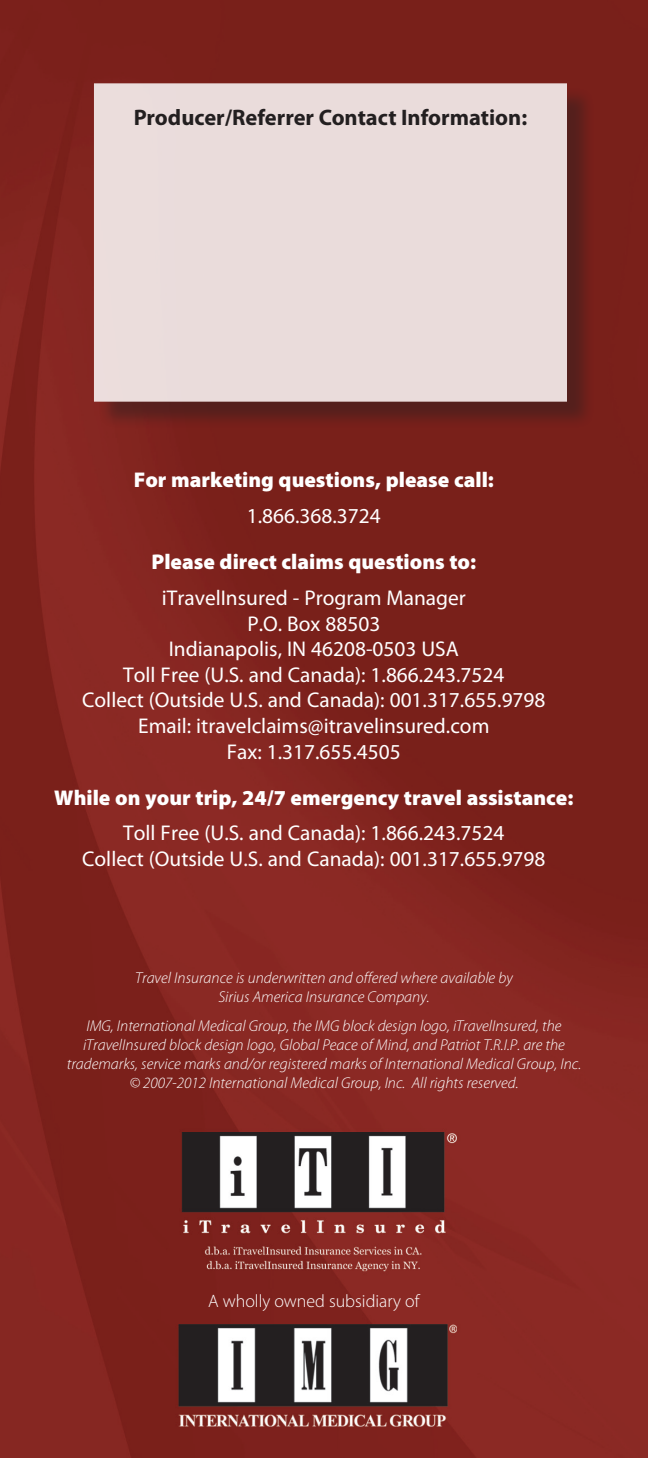
<style>
.page{position:relative;width:648px;height:1458px;background:#fff}
.page>*{position:absolute;margin:0;border:0;box-sizing:border-box;transform-origin:0 0}
.t1{font:700 22.5px "Myriad Pro";color:#231f20}
.t2{font:21.38px "Myriad Pro";color:#fff}
.t3{font:900 21.38px "Myriad Pro";color:#fff}
.t4{font:300 18px "Myriad Pro";color:#fff}
.Body{font:italic 300 15.75px/18.9px "Myriad Pro";color:#fff;text-align:center}
</style>
<div class="page">
<img style="left:0;top:0;width:648px;height:1458px">
<div style="left:97px;top:87px;width:498px;height:342px;background:#231f20;opacity:.5"></div>
<div style="left:94px;top:83px;width:473px;height:319px;background:#eadcdb;border:2px solid #fff"></div>
<p class="t1" style="left:134px;top:103px;width:395px">Producer/Referrer Contact Information:</p>
<p class="t3" style="left:134px;top:468px;width:362px">For marketing questions, please call:</p>
<p class="t2" style="left:247px;top:503px;width:135px">1.866.368.3724</p>
<p class="t3" style="left:151px;top:550px;width:326px">Please direct claims questions to:</p>
<p class="t2" style="left:162px;top:585px;width:305px">iTravelInsured - Program Manager</p>
<p class="t2" style="left:247px;top:610px;width:134px">P.O. Box 88503</p>
<p class="t2" style="left:169px;top:636px;width:292px">Indianapolis, IN 46208-0503 USA</p>
<p class="t2" style="left:123px;top:661px;width:383px">Toll Free (U.S. and Canada): 1.866.243.7524</p>
<p class="t2" style="left:82px;top:687px;width:465px">Collect (Outside U.S. and Canada): 001.317.655.9798</p>
<p class="t2" style="left:138px;top:713px;width:353px">Email: itravelclaims@itravelinsured.com</p>
<p class="t2" style="left:227px;top:738px;width:175px">Fax: 1.317.655.4505</p>
<p class="t3" style="left:54px;top:785px;width:521px">While on your trip, 24/7 emergency travel assistance:</p>
<p class="t2" style="left:123px;top:820px;width:383px">Toll Free (U.S. and Canada): 1.866.243.7524</p>
<p class="t2" style="left:82px;top:846px;width:465px">Collect (Outside U.S. and Canada): 001.317.655.9798</p>
<p class="Body" style="left:135px;top:969px;width:379px">Travel Insurance is underwritten and offered where available by</p>
<p class="Body" style="left:218px;top:988px;width:213px">Sirius America Insurance Company.</p>
<p class="Body" style="left:67px;top:1017px;width:516px">IMG, International Medical Group, the IMG block design logo, iTravelInsured, the iTravelInsured block design logo, Global Peace of Mind, and Patriot T.R.I.P. are the trademarks, service marks and/or registered marks of International Medical Group, Inc. © 2007-2012 International Medical Group, Inc. All rights reserved.</p>
<p class="t4" style="left:208px;top:1291px;width:213px">A wholly owned subsidiary of</p>
</div>
